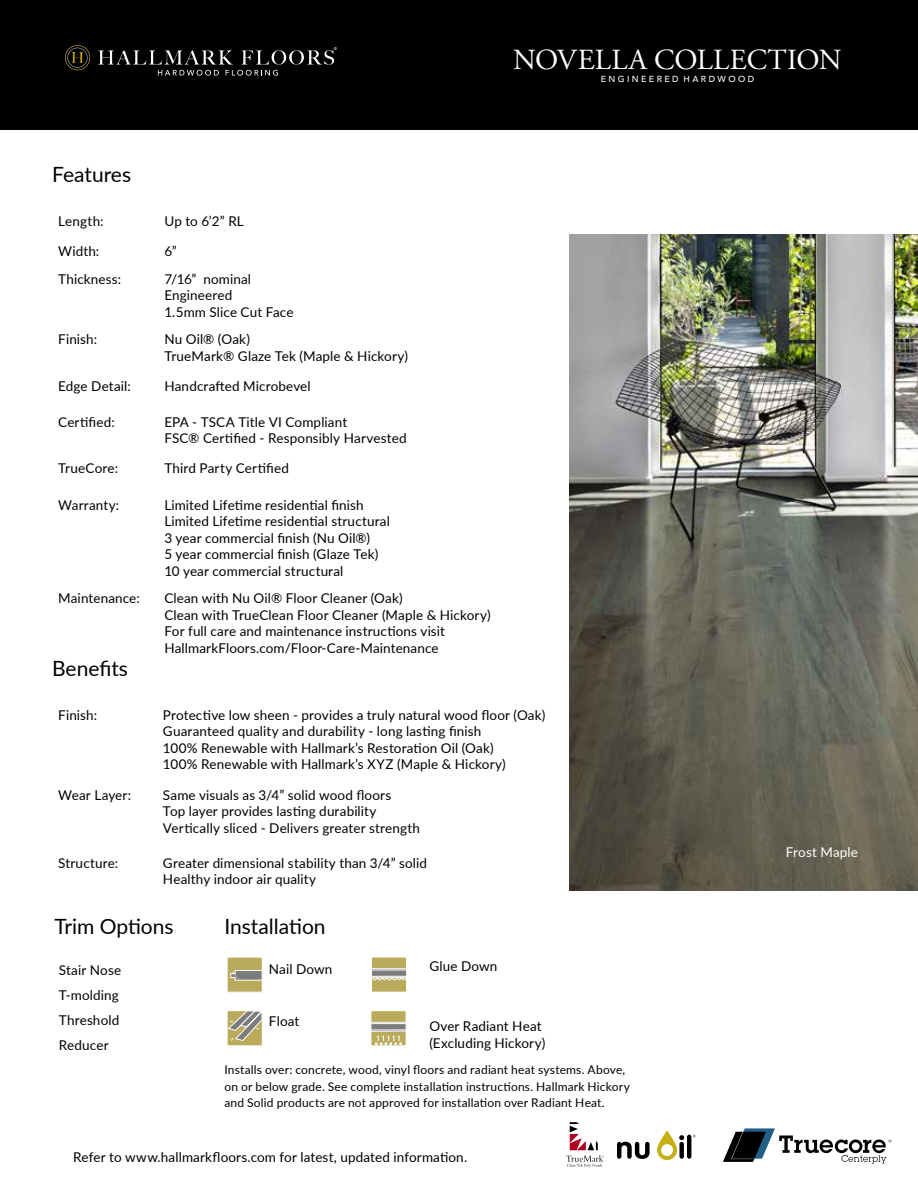
<style>
.page{position:relative;width:918px;height:1188px;background:#fff}
.page>*{position:absolute;margin:0;border:0;box-sizing:border-box;transform-origin:0 0}
.t1{font:29.1px "Adobe Garamond Pro";letter-spacing:.005em;color:#fff}
.t2{font:21px "Lato";color:#000}
.t3{font:13.5px/16.5px "Lato";letter-spacing:.01em;color:#000}
.t4{font:13.5px "Lato";letter-spacing:.01em;color:#fff}
.t5{font:12px/16.5px "Lato";letter-spacing:.015em;color:#000}
.t6{font:500 8.7px "Avenir";color:#fff}
</style>
<div class="page">
<div style="left:0;top:0;width:918px;height:130px;background:#000"></div>
<div style="left:64px;top:44px;width:27px;height:27px;border:1px solid #000;border-radius:50%"></div>
<svg style="left:65px;top:45px;width:25px;height:25px"></svg>
<svg style="left:98px;top:47px;width:239px;height:29px"></svg>
<svg style="left:566px;top:1122px;width:38px;height:46px"></svg>
<div style="left:227px;top:1011px;width:35px;height:35px;background:#b9ab5b"></div>
<div style="left:227px;top:1010px;width:36px;height:36px;border:1px solid #fff"></div>
<svg style="left:227px;top:1010px;width:36px;height:31px"></svg>
<div style="left:372px;top:957px;width:34px;height:35px;background:#b9ab5b"></div>
<svg style="left:373px;top:969px;width:32px;height:7px"></svg>
<hr style="left:372px;top:968px;width:35px;height:1px;background:#fff">
<svg style="left:373px;top:977px;width:32px;height:4px"></svg>
<hr style="left:372px;top:970px;width:35px;height:1px;background:#fff">
<hr style="left:372px;top:976px;width:35px;height:1px;background:#fff">
<div style="left:371px;top:957px;width:36px;height:36px;border:1px solid #fff"></div>
<div style="left:227px;top:957px;width:35px;height:35px;background:#b9ab5b"></div>
<div style="left:227px;top:957px;width:36px;height:36px;border:1px solid #fff"></div>
<svg style="left:230px;top:970px;width:33px;height:12px"></svg>
<div style="left:371px;top:1011px;width:35px;height:35px;background:#b9ab5b"></div>
<svg style="left:372px;top:1024px;width:33px;height:6px"></svg>
<hr style="left:371px;top:1022px;width:35px;height:1px;background:#fff">
<hr style="left:371px;top:1031px;width:35px;height:1px;background:#fff">
<hr style="left:371px;top:1023px;width:35px;height:1px;background:#fff">
<hr style="left:371px;top:1030px;width:35px;height:1px;background:#fff">
<div style="left:370px;top:1010px;width:37px;height:36px;border:1px solid #fff"></div>
<svg style="left:375px;top:1035px;width:27px;height:10px"></svg>
<img style="left:569px;top:234px;width:349px;height:656px">
<svg style="left:617px;top:1142px;width:33px;height:17px"></svg>
<hr style="left:687px;top:1135px;width:4px;height:24px;background:#000;border-radius:2px">
<svg style="left:657px;top:1130px;width:27px;height:30px"></svg>
<svg style="left:723px;top:1128px;width:168px;height:35px"></svg>
<h1 class="t1" style="left:513px;top:43px;width:330px">NOVELLA COLLECTION</h1>
<p class="t6" style="left:601px;top:74px;width:155px">E N G I N E E R E D H A R D W O O D</p>
<h2 class="t2" style="left:52px;top:159px;width:80px">Features</h2>
<p class="t3" style="left:58px;top:212px;width:47px">Length:</p>
<p class="t3" style="left:164px;top:212px;width:81px">Up to 6’2” RL</p>
<p class="t3" style="left:58px;top:242px;width:43px">Width:</p>
<p class="t3" style="left:164px;top:242px;width:14px">6”</p>
<p class="t3" style="left:58px;top:270px;width:65px">Thickness:</p>
<p class="t3" style="left:164px;top:270px;width:131px">7/16” nominal<br>Engineered<br>1.5mm Slice Cut Face</p>
<p class="t3" style="left:58px;top:330px;width:40px">Finish:</p>
<p class="t3" style="left:164px;top:330px;width:245px">Nu Oil® (Oak)<br>TrueMark® Glaze Tek (Maple &amp; Hickory)</p>
<p class="t3" style="left:58px;top:377px;width:74px">Edge Detail:</p>
<p class="t3" style="left:164px;top:377px;width:148px">Handcrafted Microbevel</p>
<p class="t3" style="left:58px;top:413px;width:58px">Certified:</p>
<p class="t3" style="left:164px;top:413px;width:244px">EPA - TSCA Title VI Compliant<br>FSC® Certified - Responsibly Harvested</p>
<p class="t3" style="left:58px;top:460px;width:61px">TrueCore:</p>
<p class="t3" style="left:164px;top:460px;width:126px">Third Party Certified</p>
<p class="t3" style="left:58px;top:496px;width:63px">Warranty:</p>
<p class="t3" style="left:164px;top:496px;width:227px">Limited Lifetime residential finish Limited Lifetime residential structural 3 year commercial finish (Nu Oil®)<br>5 year commercial finish (Glaze Tek)<br>10 year commercial structural</p>
<p class="t3" style="left:58px;top:590px;width:83px">Maintenance:</p>
<p class="t3" style="left:164px;top:590px;width:328px">Clean with Nu Oil® Floor Cleaner (Oak)<br>Clean with TrueClean Floor Cleaner (Maple &amp; Hickory)<br>For full care and maintenance instructions visit HallmarkFloors.com/Floor-Care-Maintenance</p>
<h2 class="t2" style="left:52px;top:653px;width:77px">Benefits</h2>
<p class="t3" style="left:58px;top:706px;width:40px">Finish:</p>
<p class="t3" style="left:163px;top:706px;width:384px">Protective low sheen - provides a truly natural wood floor (Oak)<br>Guaranteed quality and durability - long lasting finish<br>100% Renewable with Hallmark’s Restoration Oil (Oak)<br>100% Renewable with Hallmark’s XYZ (Maple &amp; Hickory)</p>
<p class="t3" style="left:58px;top:786px;width:74px">Wear Layer:</p>
<p class="t3" style="left:163px;top:786px;width:259px">Same visuals as 3/4” solid wood floors<br>Top layer provides lasting durability<br>Vertically sliced - Delivers greater strength</p>
<p class="t3" style="left:58px;top:854px;width:62px">Structure:</p>
<p class="t3" style="left:163px;top:854px;width:266px">Greater dimensional stability than 3/4” solid<br>Healthy indoor air quality</p>
<h2 class="t2" style="left:54px;top:911px;width:121px">Trim Options</h2>
<h2 class="t2" style="left:224px;top:911px;width:103px">Installation</h2>
<p class="t3" style="left:429px;top:957px;width:70px">Glue Down</p>
<p class="t3" style="left:59px;top:961px;width:64px">Stair Nose</p>
<p class="t3" style="left:269px;top:960px;width:65px">Nail Down</p>
<p class="t3" style="left:59px;top:982px;width:62px;line-height:25px;text-align:justify">T-molding Threshold Reducer</p>
<p class="t3" style="left:269px;top:1013px;width:32px">Float</p>
<p class="t3" style="left:429px;top:1017px;width:117px">Over Radiant Heat (Excluding Hickory)</p>
<p class="t5" style="left:224px;top:1061px;width:407px">Installs over: concrete, wood, vinyl floors and radiant heat systems. Above, on or below grade. See complete installation instructions. Hallmark Hickory and Solid products are not approved for installation over Radiant Heat.</p>
<p class="t3" style="left:73px;top:1148px;width:396px">Refer to www.hallmarkfloors.com for latest, updated information.</p>
<p class="t4" style="left:786px;top:842px;width:74px">Frost Maple</p>
</div>
